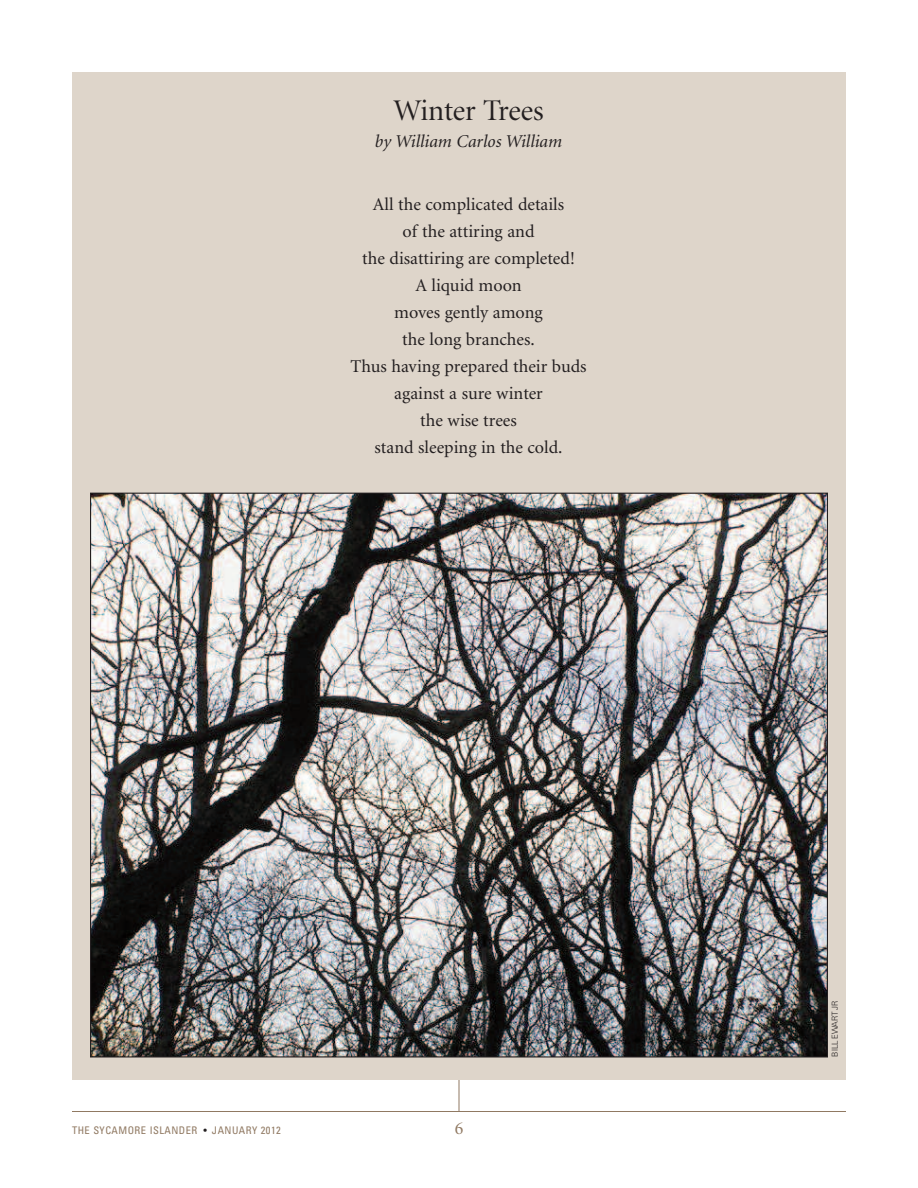
<style>
.page{position:relative;width:918px;height:1188px;background:#fff}
.page>*{position:absolute;margin:0;border:0;box-sizing:border-box;transform-origin:0 0}
.t1{font:30px "Minion Display";letter-spacing:-.005em;color:#231f20}
.t2{font:18px/27px "Minion";color:#231f20;text-align:center}
.t3{font:italic 18px "Minion";color:#231f20}
.t4{font:18px "Minion";color:#907962}
.t5{font:condensed 10.5px "Univers";letter-spacing:.045em;color:#907962}
.t6{font:9px "U45";color:#231f20}
.s1{color:#231f20}
</style>
<div class="page">
<hr style="left:459px;top:72px;width:1px;height:1040px;background:#907962">
<hr style="left:72px;top:1111px;width:774px;height:1px;background:#907962">
<div style="left:72px;top:72px;width:774px;height:1008px;background:#ded5ca"></div>
<img style="left:92px;top:495px;width:734px;height:561px">
<h1 class="t1" style="left:393px;top:99px;width:152px">Winter Trees</h1>
<p class="t3" style="left:375px;top:135px;width:189px">by William Carlos William</p>
<p class="t2" style="left:350px;top:192px;width:238px">All the complicated details<br>of the attiring and<br>the disattiring are completed!<br>A liquid moon<br>moves gently among<br>the long branches.<br>Thus having prepared their buds against a sure winter<br>the wise trees<br>stand sleeping in the cold.</p>
<p class="t5" style="left:72px;top:1126px;width:210px">THE SYCAMORE ISLANDER <span class="s1">•</span> JANUARY 2012</p>
<p class="t4" style="left:455px;top:1121px;width:10px">6</p>
<p class="t6" style="left:832px;top:1057px;width:58px;rotate:-90deg">BILL EWART JR</p>
</div>
